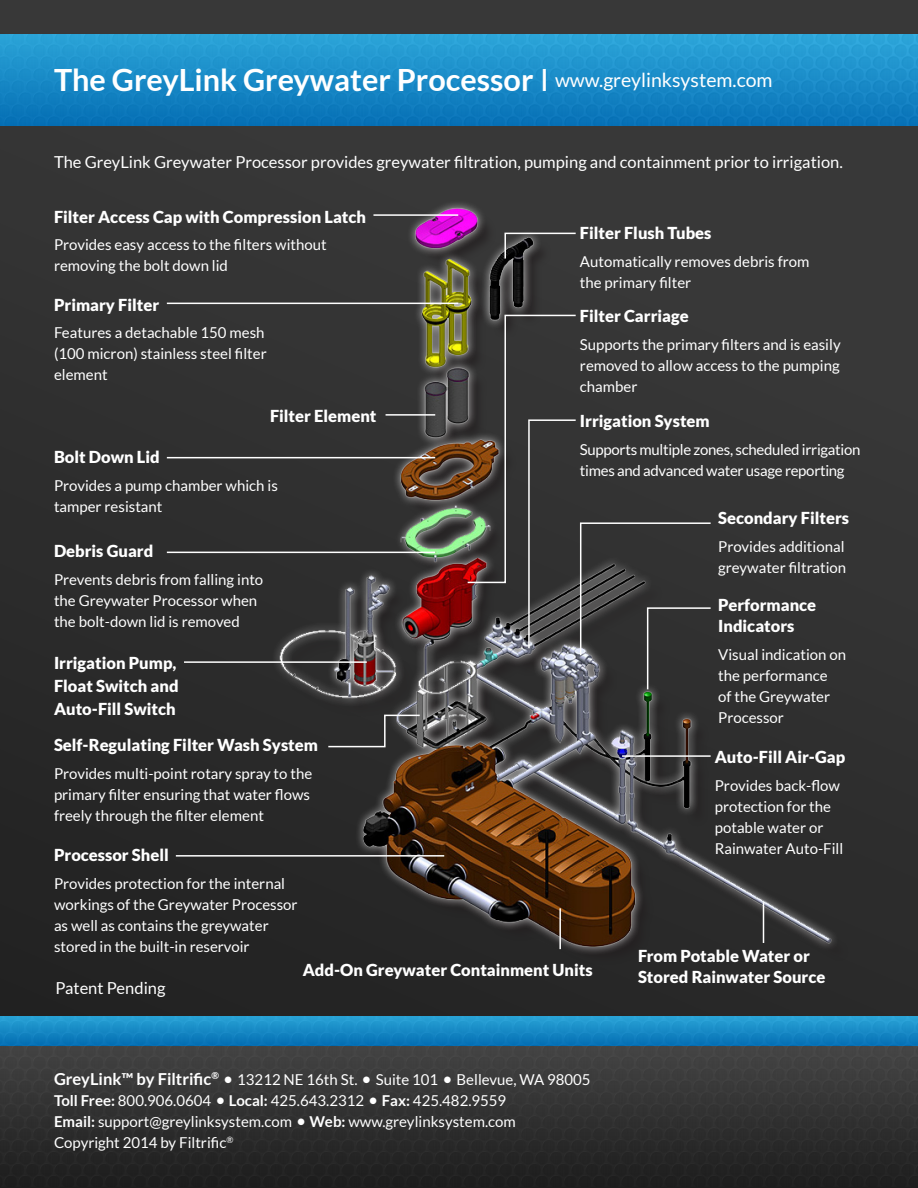
<style>
.page{position:relative;width:918px;height:1188px;background:#2f2f2f}
.page>*{position:absolute;margin:0;border:0;box-sizing:border-box;transform-origin:0 0}
.t1{font:700 30.6px "Lato";color:#fff}
.Paragraph_Style_8{font:900 16.5px/21px "Lato";color:#fff}
.Paragraph_Style_6{font:16.5px "Lato";color:#fff}
.Paragraph_Style_6-2{font:900 16.5px "Lato";color:#fff}
.Paragraph_Style_8-2{font:16.5px "Lato";color:#fff}
.Paragraph_Style_9{font:15px/21px "Lato";color:#fff}
.Paragraph_Style_9-2{font:15px/21px "Lato";letter-spacing:-.02em;color:#fff}
.s1{font-weight:400}
.s2{font-weight:400;font-size:19.5px}
.s3{font-weight:700;font-size:16.5px}
.s4{font-size:17.55px}
.s5{font-weight:700}
</style>
<div class="page">
<img style="left:0;top:35px;width:918px;height:90px">
<img style="left:280px;top:207px;width:552px;height:739px">
<hr style="left:373px;top:214px;width:85px;height:2px;background:#fff">
<hr style="left:167px;top:303px;width:291px;height:1px;background:#fff">
<hr style="left:386px;top:414px;width:49px;height:2px;background:#fff">
<hr style="left:167px;top:457px;width:268px;height:1px;background:#fff">
<hr style="left:167px;top:552px;width:268px;height:1px;background:#fff">
<hr style="left:184px;top:661px;width:183px;height:2px;background:#fff">
<svg style="left:327px;top:714px;width:94px;height:34px"></svg>
<hr style="left:176px;top:855px;width:268px;height:2px;background:#fff">
<hr style="left:559px;top:908px;width:2px;height:41px;background:#fff">
<hr style="left:763px;top:902px;width:1px;height:41px;background:#fff">
<hr style="left:622px;top:755px;width:89px;height:2px;background:#fff">
<svg style="left:466px;top:314px;width:246px;height:377px"></svg>
<svg style="left:504px;top:232px;width:73px;height:28px"></svg>
<img style="left:0;top:1017px;width:918px;height:169px">
<p class="t1" style="left:54px;top:62px;width:720px">The GreyLink Greywater Processor <span class="s1">I</span> <span class="s2">www.greylinksystem.com</span></p>
<p class="Paragraph_Style_6" style="left:54px;top:153px;width:790px">The GreyLink Greywater Processor provides greywater filtration, pumping and containment prior to irrigation.</p>
<p class="Paragraph_Style_6-2" style="left:54px;top:207px;width:314px">Filter Access Cap with Compression Latch</p>
<p class="Paragraph_Style_9" style="left:54px;top:234px;width:274px">Provides easy access to the filters without removing the bolt down lid</p>
<p class="Paragraph_Style_8" style="left:54px;top:294px;width:107px">Primary Filter</p>
<p class="Paragraph_Style_9" style="left:54px;top:322px;width:214px">Features a detachable 150 mesh (100 micron) stainless steel filter element</p>
<p class="Paragraph_Style_8" style="left:270px;top:406px;width:108px">Filter Element</p>
<p class="Paragraph_Style_8" style="left:54px;top:446px;width:107px">Bolt Down Lid</p>
<p class="Paragraph_Style_9" style="left:54px;top:475px;width:225px">Provides a pump chamber which is tamper resistant</p>
<p class="Paragraph_Style_8" style="left:54px;top:541px;width:101px">Debris Guard</p>
<p class="Paragraph_Style_9" style="left:54px;top:569px;width:211px">Prevents debris from falling into the Greywater Processor when the bolt-down lid is removed</p>
<p class="Paragraph_Style_8" style="left:54px;top:652px;width:124px">Irrigation Pump,</p>
<p class="Paragraph_Style_8" style="left:54px;top:675px;width:126px">Float Switch and</p>
<p class="Paragraph_Style_8" style="left:54px;top:698px;width:123px">Auto-Fill Switch</p>
<p class="Paragraph_Style_8" style="left:54px;top:734px;width:266px">Self-Regulating Filter Wash System</p>
<p class="Paragraph_Style_9" style="left:54px;top:763px;width:260px">Provides multi-point rotary spray to the primary filter ensuring that water flows freely through the filter element</p>
<p class="Paragraph_Style_8" style="left:54px;top:844px;width:116px">Processor Shell</p>
<p class="Paragraph_Style_9" style="left:54px;top:873px;width:245px">Provides protection for the internal workings of the Greywater Processor as well as contains the greywater stored in the built-in reservoir</p>
<p class="Paragraph_Style_8" style="left:303px;top:959px;width:291px">Add-On Greywater Containment Units</p>
<p class="Paragraph_Style_8" style="left:580px;top:223px;width:133px">Filter Flush Tubes</p>
<p class="Paragraph_Style_9" style="left:580px;top:251px;width:231px">Automatically removes debris from the primary filter</p>
<p class="Paragraph_Style_8" style="left:580px;top:305px;width:110px">Filter Carriage</p>
<p class="Paragraph_Style_9" style="left:580px;top:334px;width:262px;text-align:justify">Supports the primary filters and is easily removed to allow access to the pumping chamber</p>
<p class="Paragraph_Style_8" style="left:580px;top:410px;width:131px">Irrigation System</p>
<p class="Paragraph_Style_9-2" style="left:580px;top:439px;width:282px">Supports multiple zones, scheduled irrigation times and advanced water usage reporting</p>
<p class="Paragraph_Style_8" style="left:718px;top:507px;width:132px">Secondary Filters</p>
<p class="Paragraph_Style_9" style="left:718px;top:536px;width:130px">Provides additional greywater filtration</p>
<p class="Paragraph_Style_8" style="left:718px;top:594px;width:100px">Performance<br>Indicators</p>
<p class="Paragraph_Style_9" style="left:718px;top:644px;width:129px">Visual indication on the performance<br>of the Greywater<br>Processor</p>
<p class="Paragraph_Style_8" style="left:715px;top:746px;width:132px">Auto-Fill Air-Gap</p>
<p class="Paragraph_Style_9" style="left:715px;top:775px;width:130px">Provides back-flow protection for the potable water or<br>Rainwater Auto-Fill</p>
<p class="Paragraph_Style_8" style="left:638px;top:946px;width:189px">From Potable Water or<br>Stored Rainwater Source</p>
<p class="Paragraph_Style_8-2" style="left:55px;top:979px;width:112px">Patent Pending</p>
<p class="Paragraph_Style_9" style="left:54px;top:1069px;width:538px"><span class="s3">GreyLink™ by Filtrific</span><sup>®</sup> <span class="s4">•</span> 13212 NE 16th St. <span class="s4">•</span> Suite 101 <span class="s4">•</span> Bellevue, WA 98005<br><span class="s5">Toll Free:</span> 800.906.0604 <span class="s4">•</span> <span class="s5">Local:</span> 425.643.2312 <span class="s4">•</span> <span class="s5">Fax:</span> 425.482.9559</p>
<p class="Paragraph_Style_9" style="left:54px;top:1111px;width:463px"><span class="s5">Email:</span> support@greylinksystem.com <span class="s4">•</span> <span class="s5">Web:</span> www.greylinksystem.com</p>
<p class="Paragraph_Style_9" style="left:54px;top:1132px;width:181px">Copyright 2014 by Filtrific<sup>®</sup></p>
</div>
